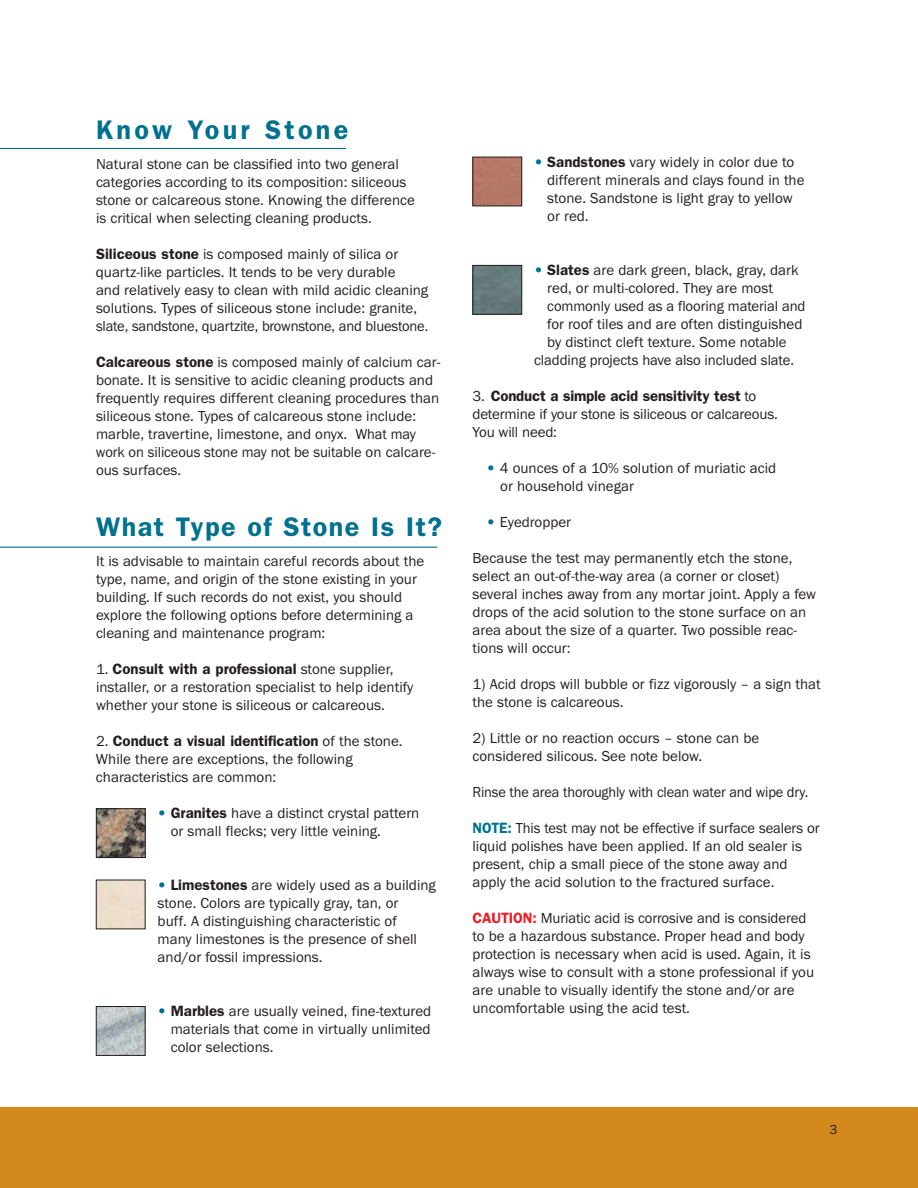
<style>
.page{position:relative;width:918px;height:1188px;background:#fff}
.page>*{position:absolute;margin:0;border:0;box-sizing:border-box;transform-origin:0 0}
.t1{font:600 27px "Franklin Gothic";letter-spacing:.055em;color:#00718f}
.t2{font:600 27px "Franklin Gothic";letter-spacing:.12em;color:#00718f}
.t3{font:15px/18px "Franklin Gothic";color:#221f1f}
.t4{font:15px "Franklin Gothic";color:#221f1f;scale:.96 1}
.t5{font:13.5px "Franklin Gothic";color:#221f1f}
.s1{font-weight:600}
.s2{font-weight:800;color:#00718f}
.s3{font-weight:600;color:#00718f}
.s4{font-weight:600;color:#ed1d25}
</style>
<div class="page">
<hr style="left:0;top:148px;width:346px;height:1px;background:#00718f">
<hr style="left:0;top:547px;width:437px;height:1px;background:#00718f">
<img style="left:98px;top:810px;width:46px;height:46px">
<div style="left:96px;top:808px;width:50px;height:50px;border:1px solid #221f1f"></div>
<img style="left:98px;top:1008px;width:46px;height:46px">
<div style="left:96px;top:1006px;width:50px;height:50px;border:1px solid #221f1f"></div>
<div style="left:475px;top:267px;width:45px;height:46px;background:#667b7c"></div>
<div style="left:473px;top:265px;width:49px;height:50px;border:1px solid #221f1f"></div>
<div style="left:475px;top:159px;width:45px;height:45px;background:#b57866"></div>
<div style="left:0;top:1107px;width:918px;height:81px;background:#d3891c"></div>
<h1 class="t2" style="left:96px;top:120px;width:254px">Know Your Stone</h1>
<p class="t3" style="left:96px;top:155px;width:321px">Natural stone can be classified into two general categories according to its composition: siliceous stone or calcareous stone. Knowing the difference is critical when selecting cleaning products.</p>
<p class="t3" style="left:96px;top:245px;width:334px"><span class="s1">Siliceous stone</span> is composed mainly of silica or quartz-like particles. It tends to be very durable<br>and relatively easy to clean with mild acidic cleaning solutions. Types of siliceous stone include: granite, slate, sandstone, quartzite, brownstone, and bluestone.</p>
<p class="t3" style="left:96px;top:353px;width:346px"><span class="s1">Calcareous stone</span> is composed mainly of calcium car&shy;bonate. It is sensitive to acidic cleaning products and frequently requires different cleaning procedures than siliceous stone. Types of calcareous stone include: marble, travertine, limestone, and onyx. What may work on siliceous stone may not be suitable on calcare&shy;ous surfaces.</p>
<h1 class="t1" style="left:96px;top:517px;width:348px">What Type of Stone Is It?</h1>
<p class="t3" style="left:96px;top:553px;width:330px">It is advisable to maintain careful records about the type, name, and origin of the stone existing in your building. If such records do not exist, you should explore the following options before determining a cleaning and maintenance program:</p>
<p class="t3" style="left:96px;top:661px;width:319px">1. <span class="s1">Consult with a professional</span> stone supplier, installer, or a restoration specialist to help identify whether your stone is siliceous or calcareous.</p>
<p class="t3" style="left:96px;top:733px;width:308px">2. <span class="s1">Conduct a visual identification</span> of the stone.<br>While there are exceptions, the following characteristics are common:</p>
<p class="t3" style="left:171px;top:805px;width:250px;text-indent:-13px"><span class="s2">•</span> <span class="s1">Granites</span> have a distinct crystal pattern or small flecks; very little veining.</p>
<p class="t3" style="left:158px;top:877px;width:280px"><span class="s2">•</span> <span class="s1">Limestones</span> are widely used as a building stone. Colors are typically gray, tan, or<br>buff. A distinguishing characteristic of<br>many limestones is the presence of shell and/or fossil impressions.</p>
<p class="t3" style="left:171px;top:1003px;width:262px;text-align:justify;text-indent:-13px"><span class="s2">•</span> <span class="s1">Marbles</span> are usually veined, fine-textured materials that come in virtually unlimited color selections.</p>
<p class="t3" style="left:547px;top:153px;width:259px;text-indent:-13px"><span class="s2">•</span> <span class="s1">Sandstones</span> vary widely in color due to different minerals and clays found in the stone. Sandstone is light gray to yellow or red.</p>
<p class="t3" style="left:534px;top:261px;width:266px"><span class="s2">•</span> <span class="s1">Slates</span> are dark green, black, gray, dark</p>
<p class="t3" style="left:547px;top:279px;width:227px">red, or multi-colored. They are most</p>
<p class="t3" style="left:547px;top:297px;width:260px">commonly used as a flooring material and</p>
<p class="t3" style="left:547px;top:315px;width:257px">for roof tiles and are often distinguished</p>
<p class="t3" style="left:547px;top:333px;width:241px">by distinct cleft texture. Some notable</p>
<p class="t3" style="left:534px;top:351px;width:261px">cladding projects have also included slate.</p>
<p class="t3" style="left:472px;top:387px;width:307px">3. <span class="s1">Conduct a simple acid sensitivity test</span> to determine if your stone is siliceous or calcareous.<br>You will need:</p>
<p class="t3" style="left:500px;top:459px;width:278px;text-indent:-14px"><span class="s2">•</span> 4 ounces of a 10% solution of muriatic acid or household vinegar</p>
<p class="t3" style="left:487px;top:513px;width:86px"><span class="s2">•</span> Eyedropper</p>
<p class="t3" style="left:472px;top:549px;width:345px">Because the test may permanently etch the stone, select an out-of-the-way area (a corner or closet) several inches away from any mortar joint. Apply a few drops of the acid solution to the stone surface on an area about the size of a quarter. Two possible reac&shy;tions will occur:</p>
<p class="t3" style="left:472px;top:675px;width:350px">1) Acid drops will bubble or fizz vigorously – a sign that the stone is calcareous.</p>
<p class="t3" style="left:472px;top:729px;width:288px">2) Little or no reaction occurs – stone can be considered silicous. See note below.</p>
<p class="t4" style="left:472px;top:785px;width:351px">Rinse the area thoroughly with clean water and wipe dry.</p>
<p class="t3" style="left:472px;top:819px;width:349px"><span class="s3">NOTE:</span> This test may not be effective if surface sealers or liquid polishes have been applied. If an old sealer is present, chip a small piece of the stone away and apply the acid solution to the fractured surface.</p>
<p class="t3" style="left:472px;top:909px;width:343px"><span class="s4">CAUTION:</span> Muriatic acid is corrosive and is considered to be a hazardous substance. Proper head and body protection is necessary when acid is used. Again, it is always wise to consult with a stone professional if you are unable to visually identify the stone and/or are uncomfortable using the acid test.</p>
<p class="t5" style="left:830px;top:1124px;width:9px">3</p>
</div>
